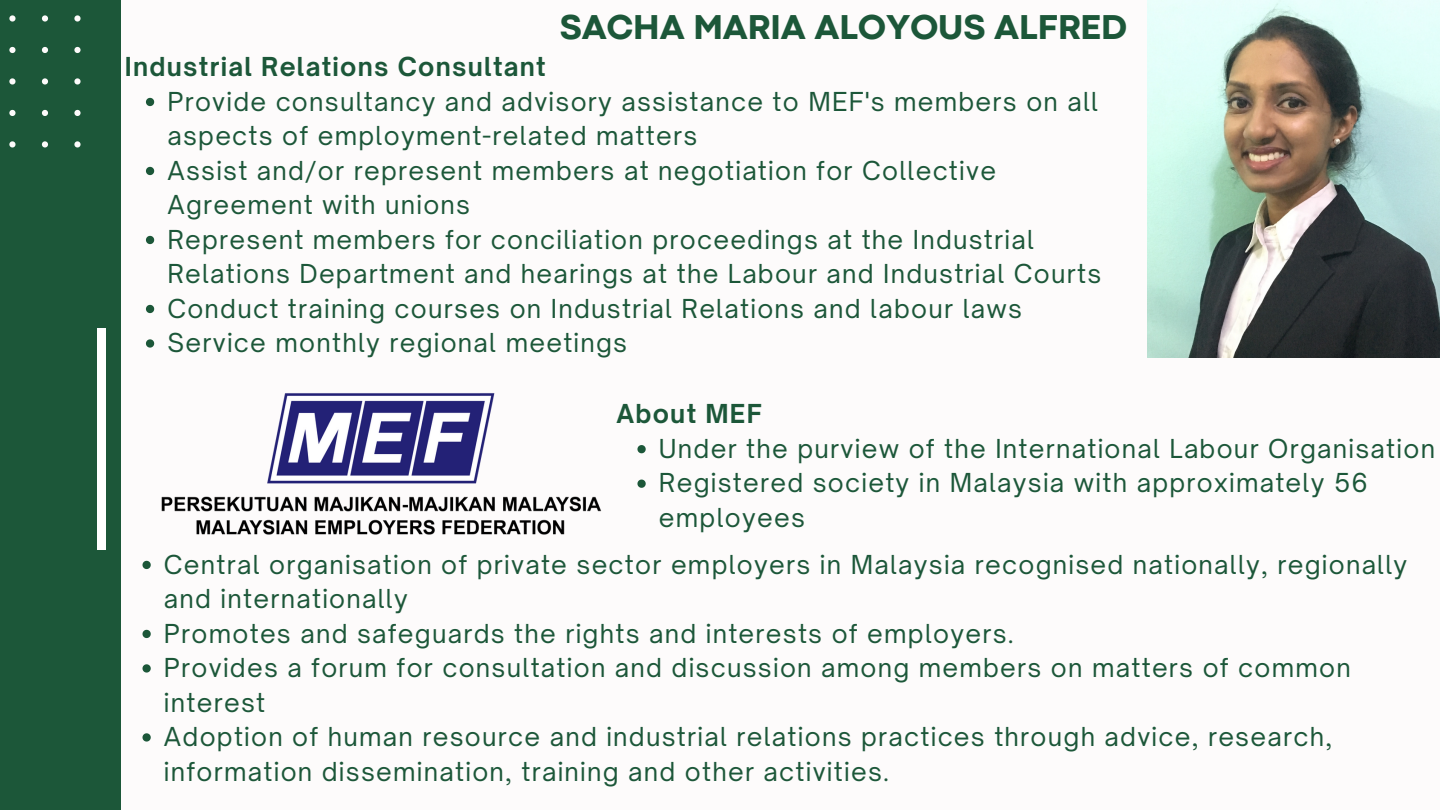
<style>
.page{position:relative;width:1440px;height:810px;background:#fdfbfb}
.page>*{position:absolute;margin:0;border:0;box-sizing:border-box;transform-origin:0 0}
.t1{font:800 36px "Codec Pro";color:#1c5739}
.t2{font:25px/34.5px "Open Sauce One";letter-spacing:.05em;color:#1c5739}
.t3{font:700 25px "Open Sauce One";letter-spacing:.05em;color:#1c5739}
</style>
<div class="page">
<div style="left:0;top:0;width:122px;height:810px;background:#1c5739"></div>
<div style="left:97px;top:328px;width:8px;height:222px;background:#fff"></div>
<svg style="left:9px;top:15px;width:72px;height:133px"></svg>
<img style="left:161px;top:393px;width:441px;height:142px">
<img style="left:1147px;top:0;width:293px;height:358px">
<svg style="left:146px;top:98px;width:8px;height:8px"></svg>
<svg style="left:146px;top:167px;width:8px;height:8px"></svg>
<svg style="left:146px;top:236px;width:8px;height:8px"></svg>
<svg style="left:146px;top:305px;width:8px;height:8px"></svg>
<svg style="left:146px;top:339px;width:8px;height:9px"></svg>
<svg style="left:637px;top:445px;width:9px;height:8px"></svg>
<svg style="left:637px;top:480px;width:9px;height:8px"></svg>
<svg style="left:142px;top:561px;width:9px;height:8px"></svg>
<svg style="left:142px;top:630px;width:9px;height:8px"></svg>
<svg style="left:142px;top:664px;width:9px;height:9px"></svg>
<svg style="left:142px;top:733px;width:9px;height:9px"></svg>
<p class="t3" style="left:125px;top:51px;width:422px">Industrial Relations Consultant</p>
<p class="t1" style="left:560px;top:14px;width:569px">SACHA MARIA ALOYOUS ALFRED</p>
<p class="t2" style="left:167px;top:84px;width:932px">Provide consultancy and advisory assistance to MEF's members on all aspects of employment-related matters</p>
<p class="t2" style="left:167px;top:153px;width:830px">Assist and/or represent members at negotiation for Collective<br>Agreement with unions</p>
<p class="t2" style="left:167px;top:222px;width:935px">Represent members for conciliation proceedings at the Industrial<br>Relations Department and hearings at the Labour and Industrial Courts</p>
<p class="t2" style="left:167px;top:291px;width:856px">Conduct training courses on Industrial Relations and labour laws</p>
<p class="t2" style="left:167px;top:325px;width:461px">Service monthly regional meetings</p>
<p class="t3" style="left:616px;top:398px;width:147px">About MEF</p>
<p class="t2" style="left:659px;top:431px;width:778px">Under the purview of the International Labour Organisation</p>
<p class="t2" style="left:659px;top:466px;width:710px">Registered society in Malaysia with approximately 56 employees</p>
<p class="t2" style="left:164px;top:547px;width:1245px">Central organisation of private sector employers in Malaysia recognised nationally, regionally and internationally</p>
<p class="t2" style="left:164px;top:616px;width:851px">Promotes and safeguards the rights and interests of employers.</p>
<p class="t2" style="left:164px;top:650px;width:1188px">Provides a forum for consultation and discussion among members on matters of common interest</p>
<p class="t2" style="left:164px;top:719px;width:1170px">Adoption of human resource and industrial relations practices through advice, research, information dissemination, training and other activities.</p>
</div>
